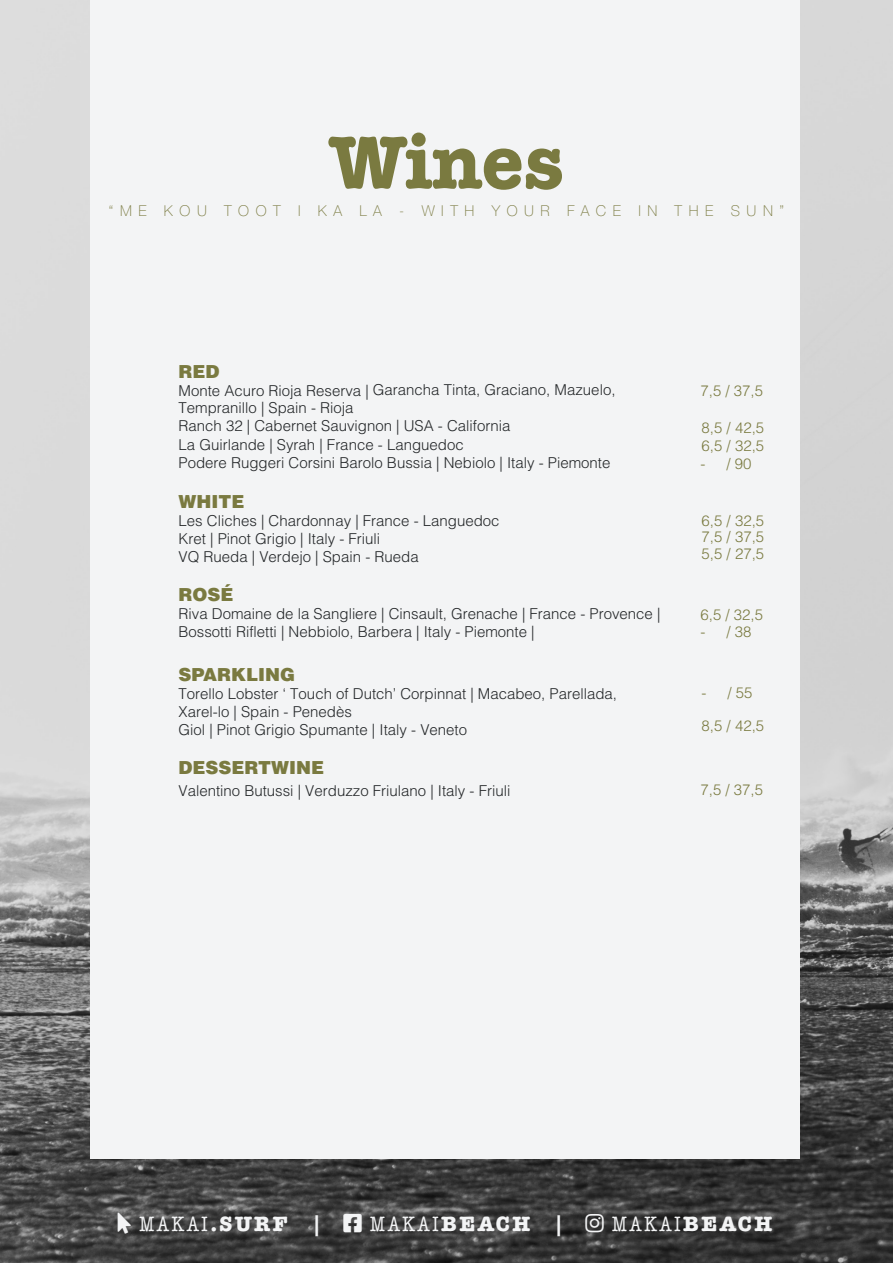
<style>
.page{position:relative;width:893px;height:1263px;background:#fff}
.page>*{position:absolute;margin:0;border:0;box-sizing:border-box;transform-origin:0 0}
.t1{font:700 75px "American Typewriter Std";letter-spacing:-.01em;color:#7a7a40}
.t2{font:700 21px "American Typewriter Std";letter-spacing:.11em;color:#f3f4f5}
.t3{font:condensed 21px "American Typewriter Std";letter-spacing:.11em;color:#f3f4f5}
.t4{font:900 18px "Helvetica LT Std";color:#7a7a40}
.t5{font:300 15px "Helvetica LT Std";color:#242729}
.t6{font:300 15px "Helvetica LT Std";color:#7a7a40}
.t7{font:100 15px "Helvetica Neue LT Std";letter-spacing:.45em;color:#7a7a40}
.s1{font-weight:400;font-stretch:condensed}
.s2{font-weight:700;font-stretch:normal}
</style>
<div class="page">
<img style="left:0;top:0;width:893px;height:1263px">
<div style="left:91px;top:0;width:709px;height:1159px;background:#f3f4f5"></div>
<svg style="left:118px;top:1212px;width:13px;height:21px"></svg>
<svg style="left:343px;top:1213px;width:19px;height:19px"></svg>
<svg style="left:585px;top:1213px;width:19px;height:19px"></svg>
<p class="t1" style="left:329px;top:118px;width:237px">Wines</p>
<p class="t7" style="left:109px;top:202px;width:677px">“ME KOU TOOT I KA LA - WITH YOUR FACE IN THE SUN”</p>
<p class="t4" style="left:179px;top:360px;width:43px">RED</p>
<p class="t5" style="left:179px;top:380px;width:438px">Monte Acuro Rioja Reserva | Garancha Tinta, Graciano, Mazuelo,</p>
<p class="t5" style="left:179px;top:398px;width:177px">Tempranillo | Spain - Rioja</p>
<p class="t5" style="left:179px;top:416px;width:333px">Ranch 32 | Cabernet Sauvignon | USA - California</p>
<p class="t5" style="left:179px;top:435px;width:287px">La Guirlande | Syrah | France - Languedoc</p>
<p class="t5" style="left:179px;top:453px;width:433px">Podere Ruggeri Corsini Barolo Bussia | Nebiolo | Italy - Piemonte</p>
<p class="t4" style="left:179px;top:489px;width:67px">WHITE</p>
<p class="t5" style="left:179px;top:511px;width:322px">Les Cliches | Chardonnay | France - Languedoc</p>
<p class="t5" style="left:179px;top:529px;width:203px">Kret | Pinot Grigio | Italy - Friuli</p>
<p class="t5" style="left:179px;top:547px;width:242px">VQ Rueda | Verdejo | Spain - Rueda</p>
<p class="t4" style="left:179px;top:583px;width:56px">ROSÉ</p>
<p class="t5" style="left:179px;top:605px;width:483px">Riva Domaine de la Sangliere | Cinsault, Grenache | France - Provence |</p>
<p class="t5" style="left:179px;top:623px;width:357px">Bossotti Rifletti | Nebbiolo, Barbera | Italy - Piemonte |</p>
<p class="t4" style="left:179px;top:662px;width:118px">SPARKLING</p>
<p class="t5" style="left:179px;top:684px;width:440px">Torello Lobster ‘ Touch of Dutch’ Corpinnat | Macabeo, Parellada,</p>
<p class="t5" style="left:179px;top:702px;width:175px">Xarel-lo | Spain - Penedès</p>
<p class="t5" style="left:179px;top:720px;width:290px">Giol | Pinot Grigio Spumante | Italy - Veneto</p>
<p class="t4" style="left:179px;top:756px;width:147px">DESSERTWINE</p>
<p class="t5" style="left:179px;top:781px;width:333px">Valentino Butussi | Verduzzo Friulano | Italy - Friuli</p>
<p class="t6" style="left:701px;top:382px;width:64px">7,5 / 37,5</p>
<p class="t6" style="left:702px;top:418px;width:64px">8,5 / 42,5</p>
<p class="t6" style="left:702px;top:436px;width:64px">6,5 / 32,5</p>
<p class="t6" style="left:701px;top:454px;width:52px">- / 90</p>
<p class="t6" style="left:702px;top:511px;width:64px">6,5 / 32,5</p>
<p class="t6" style="left:702px;top:527px;width:64px">7,5 / 37,5</p>
<p class="t6" style="left:702px;top:545px;width:64px">5,5 / 27,5</p>
<p class="t6" style="left:701px;top:605px;width:64px">6,5 / 32,5</p>
<p class="t6" style="left:701px;top:622px;width:52px">- / 38</p>
<p class="t6" style="left:702px;top:683px;width:52px">- / 55</p>
<p class="t6" style="left:702px;top:717px;width:64px">8,5 / 42,5</p>
<p class="t6" style="left:701px;top:780px;width:64px">7,5 / 37,5</p>
<p class="t2" style="left:139px;top:1211px;width:186px"><span class="s1">MAKAI</span>.SURF |</p>
<p class="t2" style="left:370px;top:1211px;width:197px"><span class="s1">MAKAI</span>BEACH |</p>
<p class="t3" style="left:612px;top:1212px;width:162px">MAKAI<span class="s2">BEACH</span></p>
</div>
